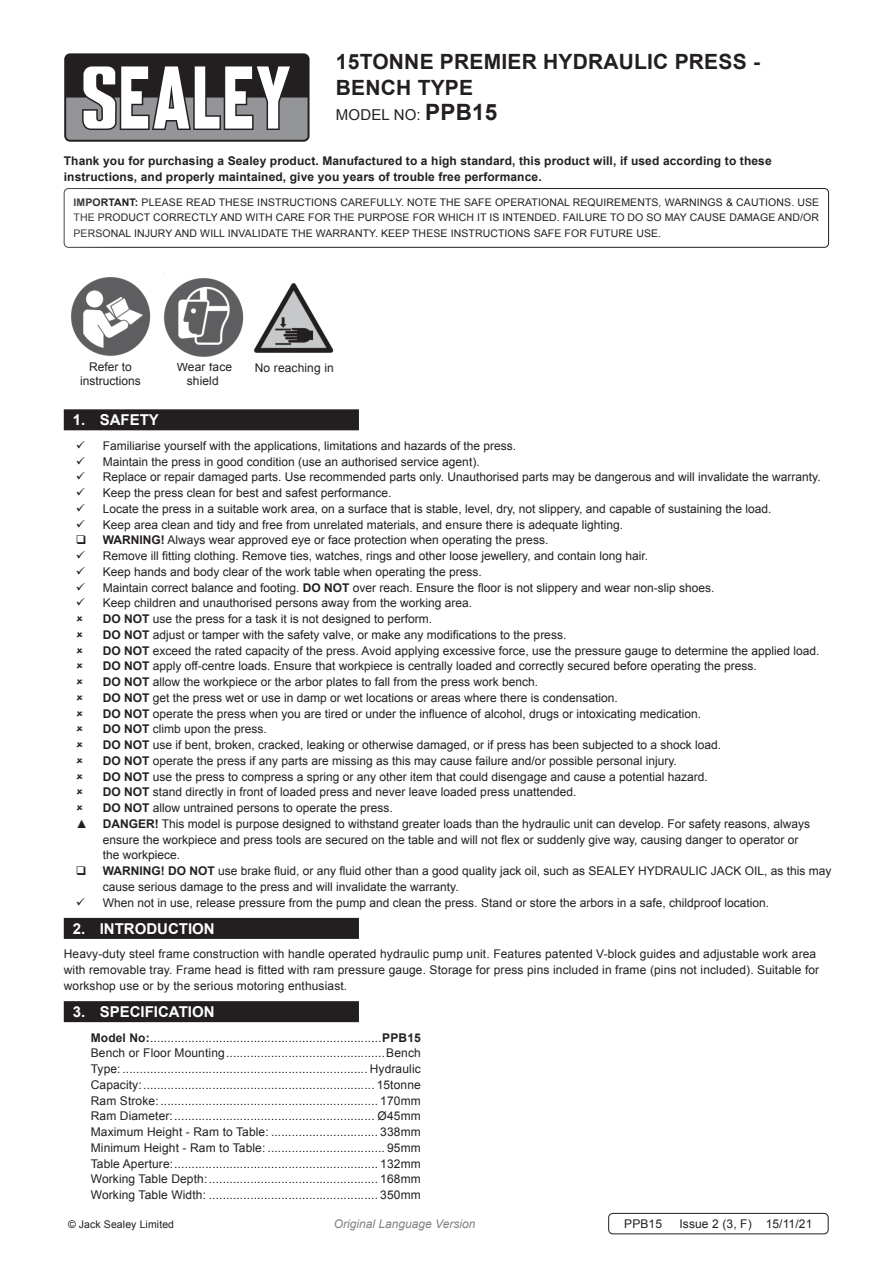
<style>
.page{position:relative;width:893px;height:1263px;background:#fff}
.page>*{position:absolute;margin:0;border:0;box-sizing:border-box;transform-origin:0 0}
.Product_Description{font:700 21px/25.2px "Arial";letter-spacing:.01em;color:#231f20}
.t1{font:700 15px "Arial";color:#fff}
.Instructions_Model_N{font:15px "Arial";letter-spacing:.01em;color:#231f20}
.Body{font:12px/15.8px "Arial";color:#231f20}
.Specifications__Tabb{font:12px "Arial";letter-spacing:.01em;color:#231f20}
.Body-2{font:700 12px/15.8px "Arial";letter-spacing:.01em;color:#231f20}
.Body__Footer{font:12px "Arial";letter-spacing:.01em;color:#231f20}
.t2{font:italic 12px "Arial";color:#808285}
.Body__Justified__7pt{font:10.5px/15.8px "Arial";letter-spacing:.01em;color:#231f20;text-align:justify}
.s1{font-weight:700;font-size:22.5px}
.s2{font-weight:700}
</style>
<div class="page">
<div style="left:64px;top:53px;width:246px;height:89px;background:#231f20;border-radius:6px"></div>
<svg style="left:66px;top:66px;width:242px;height:74px"></svg>
<div style="left:64px;top:188px;width:765px;height:60px;border:1px solid #231f20;border-radius:4px"></div>
<div style="left:64px;top:409px;width:295px;height:21px;background:#231f20"></div>
<div style="left:64px;top:918px;width:295px;height:21px;background:#231f20"></div>
<div style="left:64px;top:1001px;width:295px;height:21px;background:#231f20"></div>
<div style="left:608px;top:1213px;width:220px;height:21px;border:1px solid #231f20;border-radius:4px"></div>
<img style="left:71px;top:277px;width:80px;height:79px">
<img style="left:164px;top:272px;width:170px;height:85px">
<p class="Product_Description" style="left:336px;top:50px;width:426px">15TONNE PREMIER HYDRAULIC PRESS -<br>BENCH TYPE</p>
<p class="Instructions_Model_N" style="left:336px;top:105px;width:163px">MODEL NO: <span class="s1">PPB15</span></p>
<p class="Body-2" style="left:64px;top:153px;width:709px">Thank you for purchasing a Sealey product. Manufactured to a high standard, this product will, if used according to these instructions, and properly maintained, give you years of trouble free performance.</p>
<p class="Body__Justified__7pt" style="left:74px;top:194px;width:747px"><span class="s2">IMPORTANT:</span> PLEASE READ THESE INSTRUCTIONS CAREFULLY. NOTE THE SAFE OPERATIONAL REQUIREMENTS, WARNINGS &amp; CAUTIONS. USE THE PRODUCT CORRECTLY AND WITH CARE FOR THE PURPOSE FOR WHICH IT IS INTENDED. FAILURE TO DO SO MAY CAUSE DAMAGE AND/OR PERSONAL INJURY AND WILL INVALIDATE THE WARRANTY. KEEP THESE INSTRUCTIONS SAFE FOR FUTURE USE.</p>
<p class="Body" style="left:80px;top:359px;width:62px;line-height:14.4px;text-align:center">Refer to instructions</p>
<p class="Body" style="left:177px;top:359px;width:57px;line-height:14.4px;text-align:center">Wear face shield</p>
<p class="Body" style="left:255px;top:360px;width:80px">No reaching in</p>
<p class="t1" style="left:73px;top:410px;width:88px">1. SAFETY</p>
<p class="Body" style="left:103px;top:438px;width:415px">Familiarise yourself with the applications, limitations and hazards of the press.</p>
<p class="Body" style="left:103px;top:454px;width:378px">Maintain the press in good condition (use an authorised service agent).</p>
<p class="Body" style="left:103px;top:469px;width:719px">Replace or repair damaged parts. Use recommended parts only. Unauthorised parts may be dangerous and will invalidate the warranty.</p>
<p class="Body" style="left:103px;top:485px;width:290px">Keep the press clean for best and safest performance.</p>
<p class="Body" style="left:103px;top:501px;width:670px">Locate the press in a suitable work area, on a surface that is stable, level, dry, not slippery, and capable of sustaining the load.</p>
<p class="Body" style="left:103px;top:517px;width:522px">Keep area clean and tidy and free from unrelated materials, and ensure there is adequate lighting.</p>
<p class="Body" style="left:103px;top:532px;width:447px"><span class="s2">WARNING!</span> Always wear approved eye or face protection when operating the press.</p>
<p class="Body" style="left:103px;top:548px;width:547px">Remove ill fitting clothing. Remove ties, watches, rings and other loose jewellery, and contain long hair.</p>
<p class="Body" style="left:103px;top:564px;width:380px">Keep hands and body clear of the work table when operating the press.</p>
<p class="Body" style="left:103px;top:580px;width:613px">Maintain correct balance and footing. <span class="s2">DO NOT</span> over reach. Ensure the floor is not slippery and wear non-slip shoes.</p>
<p class="Body" style="left:103px;top:595px;width:371px">Keep children and unauthorised persons away from the working area.</p>
<p class="Body" style="left:103px;top:611px;width:331px"><span class="s2">DO NOT</span> use the press for a task it is not designed to perform.</p>
<p class="Body" style="left:103px;top:627px;width:465px"><span class="s2">DO NOT</span> adjust or tamper with the safety valve, or make any modifications to the press.</p>
<p class="Body" style="left:103px;top:643px;width:718px"><span class="s2">DO NOT</span> exceed the rated capacity of the press. Avoid applying excessive force, use the pressure gauge to determine the applied load.</p>
<p class="Body" style="left:103px;top:658px;width:656px"><span class="s2">DO NOT</span> apply off-centre loads. Ensure that workpiece is centrally loaded and correctly secured before operating the press.</p>
<p class="Body" style="left:103px;top:674px;width:437px"><span class="s2">DO NOT</span> allow the workpiece or the arbor plates to fall from the press work bench.</p>
<p class="Body" style="left:103px;top:690px;width:516px"><span class="s2">DO NOT</span> get the press wet or use in damp or wet locations or areas where there is condensation.</p>
<p class="Body" style="left:103px;top:706px;width:600px"><span class="s2">DO NOT</span> operate the press when you are tired or under the influence of alcohol, drugs or intoxicating medication.</p>
<p class="Body" style="left:103px;top:721px;width:166px"><span class="s2">DO NOT</span> climb upon the press.</p>
<p class="Body" style="left:103px;top:737px;width:620px"><span class="s2">DO NOT</span> use if bent, broken, cracked, leaking or otherwise damaged, or if press has been subjected to a shock load.</p>
<p class="Body" style="left:103px;top:753px;width:576px"><span class="s2">DO NOT</span> operate the press if any parts are missing as this may cause failure and/or possible personal injury.</p>
<p class="Body" style="left:103px;top:769px;width:606px"><span class="s2">DO NOT</span> use the press to compress a spring or any other item that could disengage and cause a potential hazard.</p>
<p class="Body" style="left:103px;top:784px;width:475px"><span class="s2">DO NOT</span> stand directly in front of loaded press and never leave loaded press unattended.</p>
<p class="Body" style="left:103px;top:800px;width:292px"><span class="s2">DO NOT</span> allow untrained persons to operate the press.</p>
<p class="Body" style="left:103px;top:816px;width:709px;text-indent:-27px">▲ <span class="s2">DANGER!</span> This model is purpose designed to withstand greater loads than the hydraulic unit can develop. For safety reasons, always ensure the workpiece and press tools are secured on the table and will not flex or suddenly give way, causing danger to operator or the workpiece.</p>
<p class="Body" style="left:103px;top:863px;width:730px"><span class="s2">WARNING! DO NOT</span> use brake fluid, or any fluid other than a good quality jack oil, such as SEALEY HYDRAULIC JACK OIL, as this may cause serious damage to the press and will invalidate the warranty.</p>
<p class="Body" style="left:103px;top:895px;width:668px">When not in use, release pressure from the pump and clean the press. Stand or store the arbors in a safe, childproof location.</p>
<p class="t1" style="left:73px;top:918px;width:143px">2. INTRODUCTION</p>
<p class="Body" style="left:64px;top:946px;width:757px">Heavy-duty steel frame construction with handle operated hydraulic pump unit. Features patented V-block guides and adjustable work area with removable tray. Frame head is fitted with ram pressure gauge. Storage for press pins included in frame (pins not included). Suitable for workshop use or by the serious motoring enthusiast.</p>
<p class="t1" style="left:73px;top:1002px;width:143px">3. SPECIFICATION</p>
<p class="Specifications__Tabb" style="left:91px;top:1029px;width:331px"><span class="s2">Model No:</span>...................................................................<span class="s2">PPB15</span></p>
<p class="Specifications__Tabb" style="left:91px;top:1045px;width:331px">Bench or Floor Mounting..............................................Bench</p>
<p class="Specifications__Tabb" style="left:91px;top:1061px;width:331px">Type: ....................................................................... Hydraulic</p>
<p class="Specifications__Tabb" style="left:91px;top:1077px;width:331px">Capacity:................................................................... 15tonne</p>
<p class="Specifications__Tabb" style="left:91px;top:1092px;width:331px">Ram Stroke: ............................................................... 170mm</p>
<p class="Specifications__Tabb" style="left:91px;top:1108px;width:331px">Ram Diameter:.......................................................... Ø45mm</p>
<p class="Specifications__Tabb" style="left:91px;top:1124px;width:331px">Maximum Height - Ram to Table: ............................... 338mm</p>
<p class="Specifications__Tabb" style="left:91px;top:1140px;width:331px">Minimum Height - Ram to Table: .................................. 95mm</p>
<p class="Specifications__Tabb" style="left:91px;top:1155px;width:331px">Table Aperture:........................................................... 132mm</p>
<p class="Specifications__Tabb" style="left:91px;top:1171px;width:331px">Working Table Depth:................................................. 168mm</p>
<p class="Specifications__Tabb" style="left:91px;top:1187px;width:331px">Working Table Width: ................................................. 350mm</p>
<p class="Body__Justified__7pt" style="left:68px;top:1217px;width:108px">© Jack Sealey Limited</p>
<p class="t2" style="left:334px;top:1216px;width:143px">Original Language Version</p>
<p class="Body__Footer" style="left:624px;top:1216px;width:39px">PPB15</p>
<p class="Body__Footer" style="left:679px;top:1216px;width:134px">Issue 2 (3, F) 15/11/21</p>
</div>
